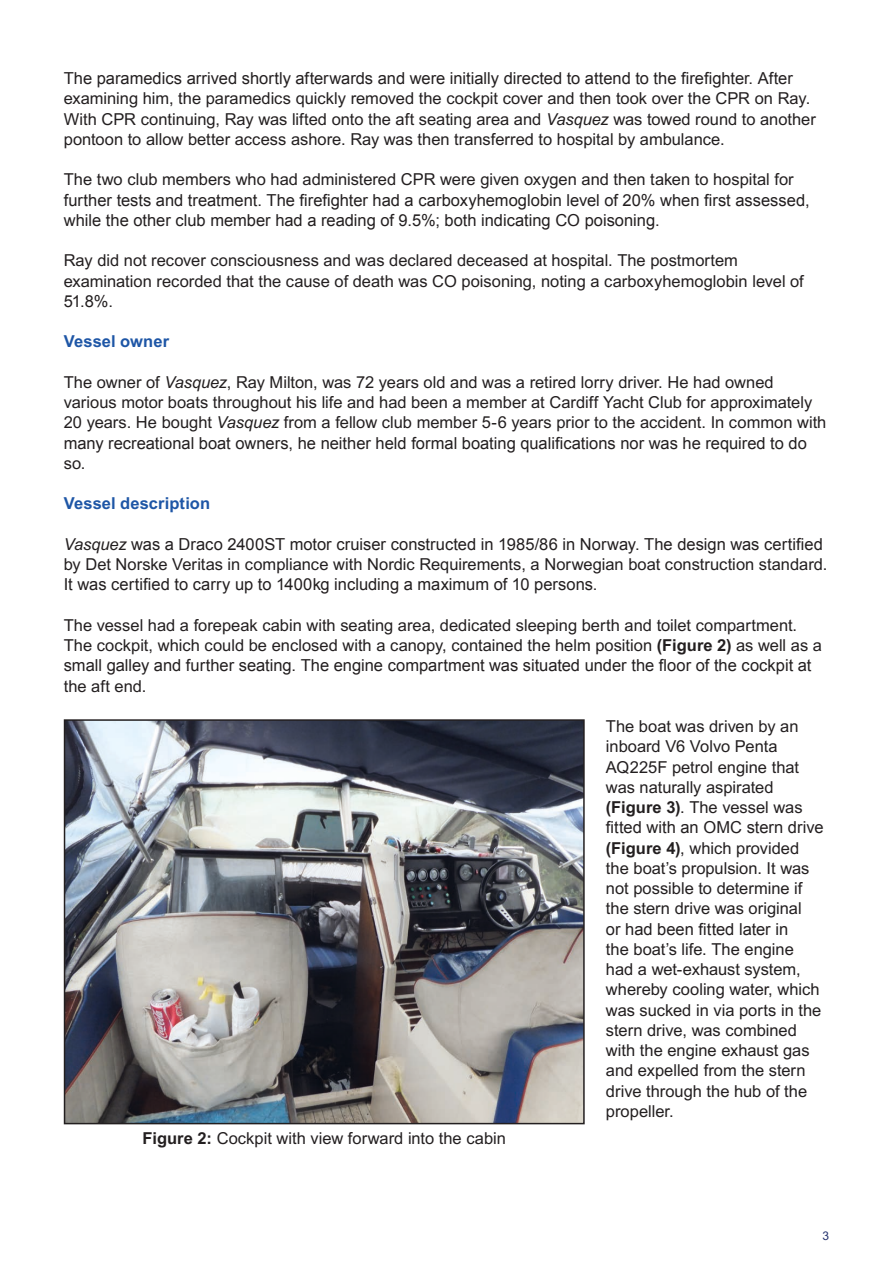
<style>
.page{position:relative;width:893px;height:1263px;background:#fff}
.page>*{position:absolute;margin:0;border:0;box-sizing:border-box;transform-origin:0 0}
._3_0_Main_Body_Text{font:16.5px/20.2px "Arial MT2";color:#231f20}
._3_0_Main_Body_Text-2{font:16.5px/20.2px "Arial";color:#231f20}
.Figure_Caption{font:16.5px "Arial MT2";color:#231f20}
._2_1_Sub_Header{font:700 16.5px "Arial";letter-spacing:.005em;color:#1e56a6}
._8_0_Page_numbers{font:12px "Arial MT2";color:#24326f}
.s1{font-family:"Arial"}
.s2{font-family:"Arial";font-style:italic}
.s3{font-family:"Arial MT2"}
.s4{font-style:italic}
.s5{font-family:"Arial";font-weight:700}
</style>
<div class="page">
<img style="left:67px;top:722px;width:515px;height:399px">
<div style="left:64px;top:719px;width:521px;height:405px;border:2px solid #231f20"></div>
<p class="_3_0_Main_Body_Text" style="left:64px;top:68px;width:754px"><span class="s1">The paramedics arrived shortly afterwards and were initially directed to attend to the firefighter. After </span>examining him, the paramedics quickly removed the cockpit cover and then took over the CPR on Ray.<br>With CPR continuing, Ray was lifted onto the aft seating area and <span class="s2">Vasquez</span> was towed round to another pontoon to allow better access ashore. Ray was then transferred to hospital by ambulance.</p>
<p class="_3_0_Main_Body_Text-2" style="left:64px;top:170px;width:747px"><span class="s3">The two club members who had administered CPR were given oxygen and then taken to hospital for </span>further tests and treatment. The firefighter had a carboxyhemoglobin level of 20% when first assessed, while the other club member had a reading of 9.5%; both indicating CO poisoning.</p>
<p class="_3_0_Main_Body_Text" style="left:64px;top:251px;width:742px">Ray did not recover consciousness and was declared deceased at hospital. The postmortem examination recorded that the cause of death was CO poisoning, noting a carboxyhemoglobin level of<br><span class="s1">51.8%.</span></p>
<p class="_2_1_Sub_Header" style="left:64px;top:330px;width:107px">Vessel owner</p>
<p class="_3_0_Main_Body_Text" style="left:64px;top:372px;width:764px">The owner of <span class="s2">Vasquez</span>, Ray Milton, was 72 years old and was a retired lorry driver. He had owned various motor boats throughout his life and had been a member at Cardiff Yacht Club for approximately 20 years. He bought <span class="s2">Vasquez</span> from a fellow club member 5-6 years prior to the accident. In common with <span class="s1">many recreational boat owners, he neither held formal boating qualifications nor was he required to do </span>so.</p>
<p class="_2_1_Sub_Header" style="left:64px;top:492px;width:148px">Vessel description</p>
<p class="_3_0_Main_Body_Text-2" style="left:64px;top:534px;width:765px"><span class="s4">Vasquez</span> was a Draco 2400ST motor cruiser constructed in 1985/86 in Norway. The design was certified <span class="s3">by Det Norske Veritas in compliance with Nordic Requirements, a Norwegian boat construction standard.<br></span>It was certified to carry up to 1400kg including a maximum of 10 persons.</p>
<p class="_3_0_Main_Body_Text" style="left:64px;top:615px;width:760px">The vessel had a forepeak cabin with seating area, dedicated sleeping berth and toilet compartment.<br>The cockpit, which could be enclosed with a canopy, contained the helm position <span class="s5">(Figure 2)</span> as well as a <span class="s1">small galley and further seating. The engine compartment was situated under the floor of the cockpit at </span>the aft end.</p>
<p class="_3_0_Main_Body_Text" style="left:606px;top:716px;width:219px">The boat was driven by an inboard V6 Volvo Penta<br>AQ225F petrol engine that was naturally aspirated <span class="s5">(Figure 3)</span>. The vessel was <span class="s1">fitted with an OMC stern drive </span><span class="s5">(Figure 4)</span>, which provided the boat’s propulsion. It was not possible to determine if the stern drive was original<br><span class="s1">or had been fitted later in<br></span>the boat’s life. The engine had a wet-exhaust system, whereby cooling water, which was sucked in via ports in the stern drive, was combined with the engine exhaust gas and expelled from the stern drive through the hub of the propeller.</p>
<p class="Figure_Caption" style="left:143px;top:1127px;width:365px"><span class="s5">Figure 2:</span> Cockpit with view forward into the cabin</p>
<p class="_8_0_Page_numbers" style="left:822px;top:1228px;width:8px">3</p>
</div>
